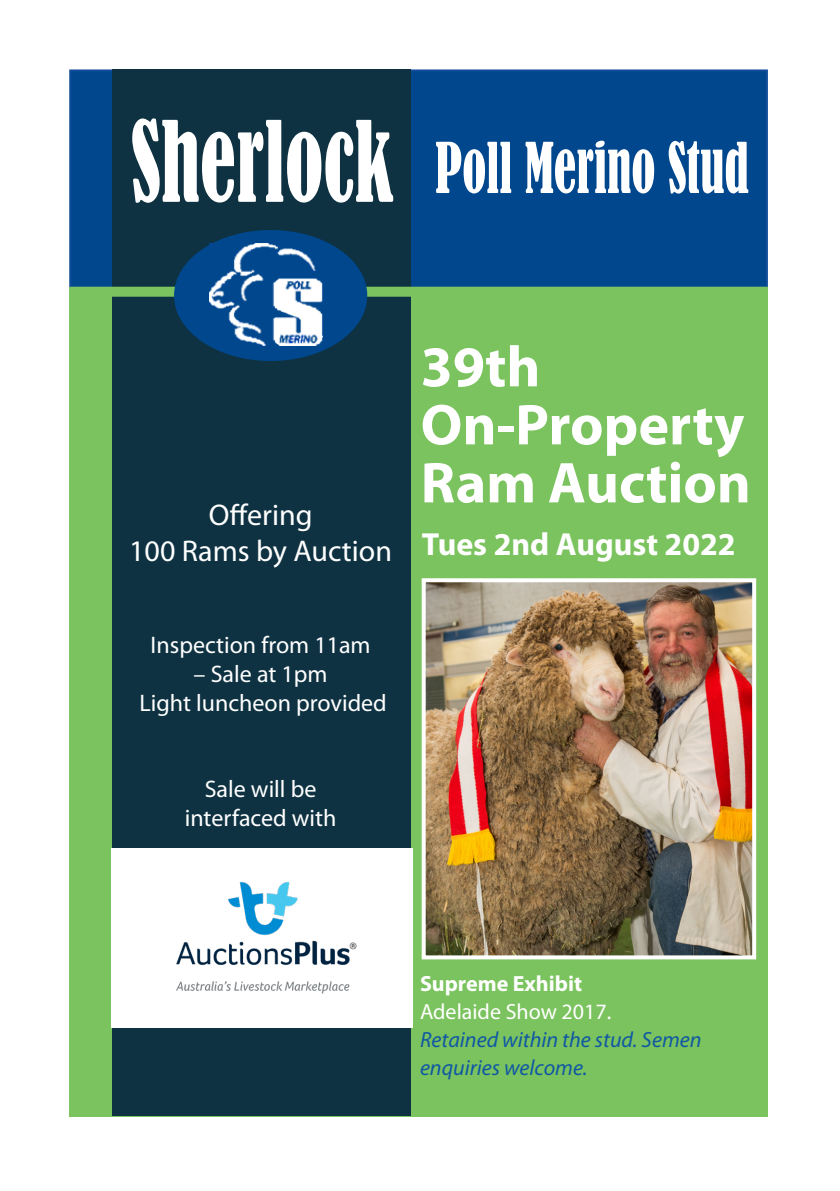
<style>
.page{position:relative;width:840px;height:1191px;background:#fff}
.page>*{position:absolute;margin:0;border:0;box-sizing:border-box;transform-origin:0 0}
.t1{font:condensed 65px "Bernard";color:#fff;scale:.77 1}
.t2{font:700 58px/58px "Myriad Pro";color:#fff}
.t3{font:700 32px "Myriad Pro";color:#fff}
.t4{font:30px/36px "Myriad Pro";color:#fff;text-align:center}
.t5{font:24px/28.8px "Myriad Pro";color:#fff;text-align:center}
.t6{font:italic 22px/28px "Myriad Pro";color:#1058a3}
.s1{font-size:104px}
.s2{font-weight:700;font-style:normal;color:#fff}
.s3{font-style:normal;color:#fff}
</style>
<div class="page">
<div style="left:70px;top:70px;width:696px;height:217px;background:#00478d"></div>
<div style="left:69px;top:69px;width:698px;height:219px;border:2px solid #124c9a"></div>
<div style="left:69px;top:288px;width:698px;height:828px;background:#7bc35e"></div>
<div style="left:111px;top:69px;width:299px;height:1047px;background:#0e3242"></div>
<div style="left:69px;top:287px;width:698px;height:10px;background:#7bc35e"></div>
<div style="left:174px;top:230px;width:193px;height:131px;background:#00478d;border-radius:50%"></div>
<img style="left:210px;top:243px;width:112px;height:103px">
<img style="left:426px;top:583px;width:324px;height:371px">
<div style="left:421px;top:578px;width:334px;height:381px;border:4px solid #fff"></div>
<div style="left:111px;top:848px;width:301px;height:180px;background:#fff"></div>
<img style="left:176px;top:881px;width:181px;height:113px">
<p class="t1" style="left:131px;top:130px;width:804px"><span class="s1">Sherlock</span> Poll Merino Stud</p>
<p class="t4" style="left:129px;top:498px;width:264px">Offering<br>100 Rams by Auction</p>
<p class="t5" style="left:150px;top:631px;width:221px">Inspection from 11am</p>
<p class="t5" style="left:139px;top:660px;width:249px">– Sale at 1pm<br>Light luncheon provided</p>
<p class="t5" style="left:185px;top:775px;width:153px">Sale will be interfaced with</p>
<p class="t2" style="left:420px;top:336px;width:331px">39th<br>On-Property<br>Ram Auction</p>
<p class="t3" style="left:421px;top:523px;width:315px">Tues 2nd August 2022</p>
<p class="t6" style="left:420px;top:968px;width:283px"><span class="s2">Supreme Exhibit<br></span><span class="s3">Adelaide Show 2017.<br></span>Retained within the stud. Semen enquiries welcome.</p>
</div>
